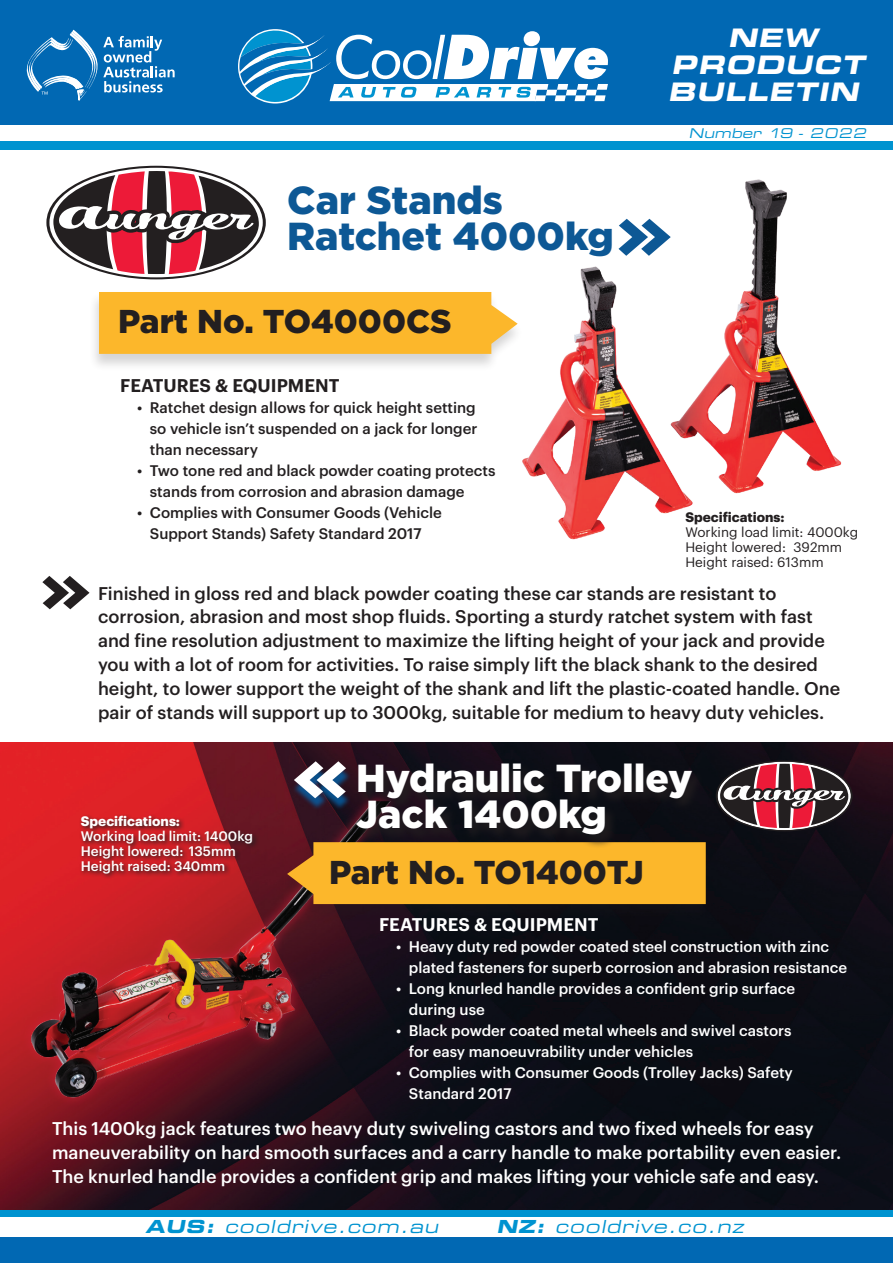
<style>
.page{position:relative;width:893px;height:1263px;background:#fff}
.page>*{position:absolute;margin:0;border:0;box-sizing:border-box;transform-origin:0 0}
.t1{font:900 39px/36px "Gotham";color:#fff}
.t2{font:900 39px/36px "Gotham";color:#0d5895}
.t3{font:900 33px "Gotham";color:#231f20}
.t4{font:italic 25.5px/27px "Eurostile LT Std Bold Ex 2";color:#fff;text-align:center}
.t5{font:500 18px/24px "Graphik";color:#231f20}
.t6{font:500 18px/24px "Graphik";color:#fff}
.t7{font:italic 18px "Eurostile LT Std Ex 2";color:#0093d0}
.t8{font:600 18px "Graphik";color:#231f20}
.t9{font:600 18px "Graphik";color:#fff}
.t10{font:500 15px/21px "Graphik";color:#fff}
.t11{font:500 15px/21px "Graphik";color:#231f20;text-align:justify}
.t12{font:13.5px/15px "Graphik";color:#231f20}
.t13{font:500 13.5px/15px "Graphik";color:#fff}
.t14{font:700 13.5px "Graphik";color:#231f20}
.t15{font:700 13.5px "Graphik";color:#fff}
.t16{font:italic 13.5px "Eurostile LT Std Ex 2";color:#0093d0}
.s1{font-family:"Eurostile LT Std Bold Ex 2"}
</style>
<div class="page">
<img style="left:0;top:743px;width:893px;height:467px">
<img style="left:522px;top:179px;width:320px;height:361px">
<div style="left:89px;top:291px;width:435px;height:80px;background:#231f20;opacity:.19"></div>
<div style="left:99px;top:292px;width:419px;height:62px;background:#fcb72b"></div>
<svg style="left:618px;top:219px;width:53px;height:37px"></svg>
<svg style="left:716px;top:760px;width:137px;height:71px;background:#6d464d"></svg>
<svg style="left:42px;top:576px;width:48px;height:33px"></svg>
<img style="left:19px;top:788px;width:377px;height:321px">
<div style="left:278px;top:841px;width:436px;height:80px;background:#231f20;opacity:.19"></div>
<div style="left:287px;top:842px;width:419px;height:62px;background:#fcb72b"></div>
<div style="left:355px;top:761px;width:350px;height:87px;background:#231f20;opacity:.9"></div>
<div style="left:291px;top:765px;width:61px;height:46px;background:#0168b3;opacity:.75"></div>
<svg style="left:294px;top:761px;width:52px;height:37px"></svg>
<div style="left:79px;top:813px;width:180px;height:66px;background:#231f20;opacity:.95"></div>
<svg style="left:46px;top:166px;width:220px;height:113px"></svg>
<div style="left:0;top:0;width:893px;height:124px;background:#0168b3"></div>
<div style="left:0;top:141px;width:893px;height:9px;background:#0093d0"></div>
<div style="left:0;top:1237px;width:893px;height:26px;background:#0168b3"></div>
<div style="left:0;top:1210px;width:893px;height:6px;background:#0093d0"></div>
<svg style="left:239px;top:29px;width:369px;height:75px"></svg>
<svg style="left:26px;top:30px;width:149px;height:71px"></svg>
<h3 class="t4" style="left:668px;top:24px;width:204px">NEW<br>PRODUCT<br>BULLETIN</h3>
<h1 class="t2" style="left:287px;top:181px;width:328px">Car Stands<br>Ratchet 4000kg</h1>
<h2 class="t3" style="left:118px;top:302px;width:335px">Part No. TO4000CS</h2>
<p class="t8" style="left:120px;top:371px;width:221px">FEATURES &amp; EQUIPMENT</p>
<p class="t11" style="left:150px;top:395px;width:329px;text-indent:-13px">• Ratchet design allows for quick height setting so vehicle isn’t suspended on a jack for longer than necessary</p>
<p class="t11" style="left:150px;top:458px;width:347px;text-indent:-13px">• Two tone red and black powder coating protects stands from corrosion and abrasion damage</p>
<p class="t11" style="left:137px;top:500px;width:306px;text-align:center">• Complies with Consumer Goods (Vehicle<br>Support Stands) Safety Standard 2017</p>
<p class="t16" style="left:689px;top:123px;width:182px">Number 19 - 2022</p>
<p class="t14" style="left:685px;top:506px;width:101px">Specifications:</p>
<p class="t12" style="left:685px;top:523px;width:174px">Working load limit: 4000kg<br>Height lowered: 392mm<br>Height raised: 613mm</p>
<p class="t5" style="left:98px;top:579px;width:744px">Finished in gloss red and black powder coating these car stands are resistant to corrosion, abrasion and most shop fluids. Sporting a sturdy ratchet system with fast and fine resolution adjustment to maximize the lifting height of your jack and provide you with a lot of room for activities. To raise simply lift the black shank to the desired height, to lower support the weight of the shank and lift the plastic-coated handle. One pair of stands will support up to 3000kg, suitable for medium to heavy duty vehicles.</p>
<p class="t15" style="left:81px;top:810px;width:101px">Specifications:</p>
<p class="t13" style="left:81px;top:827px;width:174px">Working load limit: 1400kg<br>Height lowered: 135mm<br>Height raised: 340mm</p>
<h1 class="t1" style="left:356px;top:760px;width:338px">Hydraulic Trolley<br>Jack 1400kg</h1>
<h2 class="t3" style="left:329px;top:853px;width:316px">Part No. TO1400TJ</h2>
<p class="t9" style="left:379px;top:910px;width:221px">FEATURES &amp; EQUIPMENT</p>
<p class="t10" style="left:409px;top:934px;width:440px;text-indent:-13px">• Heavy duty red powder coated steel construction with zinc plated fasteners for superb corrosion and abrasion resistance</p>
<p class="t10" style="left:409px;top:976px;width:388px;text-indent:-13px">• Long knurled handle provides a confident grip surface during use</p>
<p class="t10" style="left:409px;top:1018px;width:384px;text-indent:-13px">• Black powder coated metal wheels and swivel castors for easy manoeuvrability under vehicles</p>
<p class="t10" style="left:409px;top:1060px;width:385px;text-indent:-13px">• Complies with Consumer Goods (Trolley Jacks) Safety<br>Standard 2017</p>
<p class="t6" style="left:52px;top:1115px;width:791px">This 1400kg jack features two heavy duty swiveling castors and two fixed wheels for easy maneuverability on hard smooth surfaces and a carry handle to make portability even easier.<br>The knurled handle provides a confident grip and makes lifting your vehicle safe and easy.</p>
<p class="t7" style="left:145px;top:1215px;width:299px"><span class="s1">AUS:</span> cooldrive.com.au</p>
<p class="t7" style="left:497px;top:1215px;width:253px"><span class="s1">NZ:</span> cooldrive.co.nz</p>
</div>
